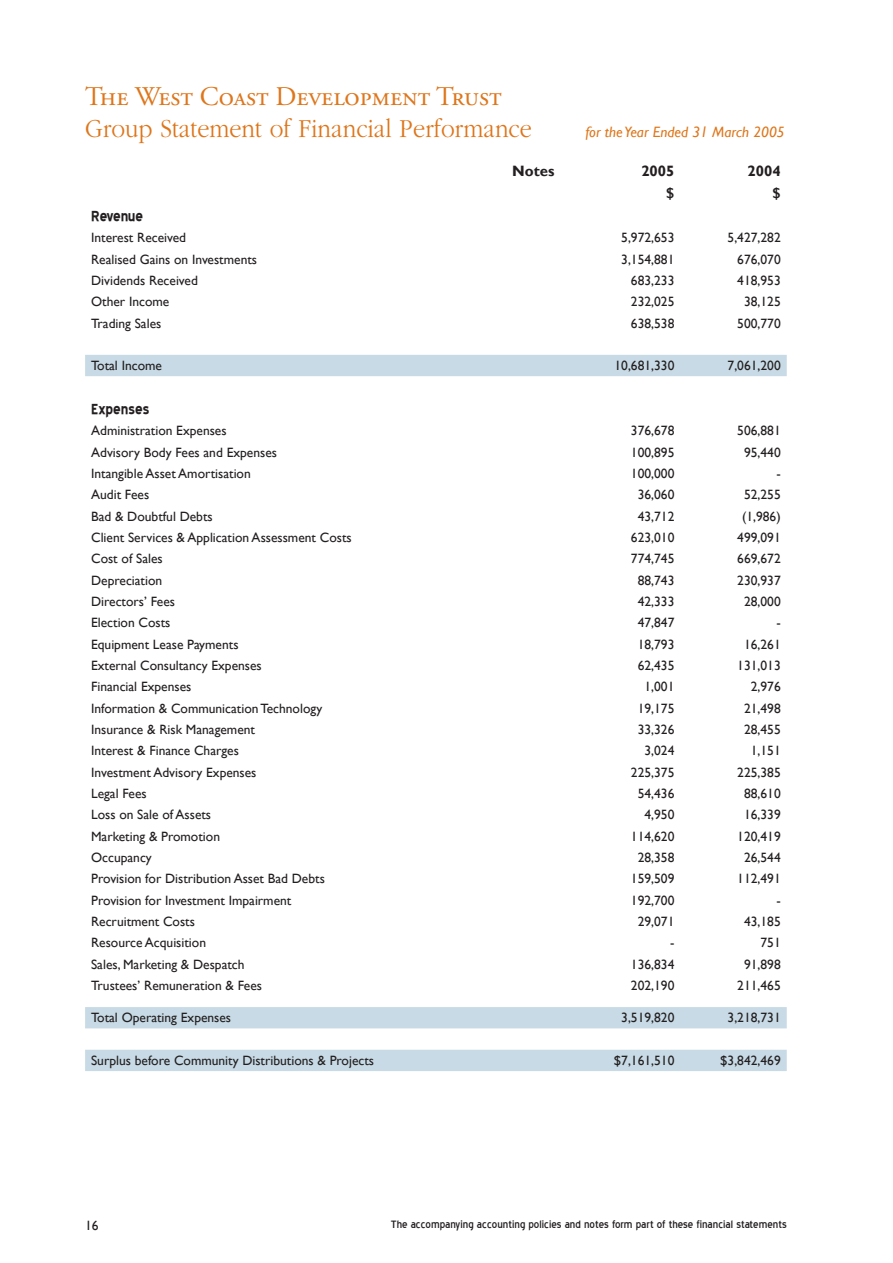
<style>
.page{position:relative;width:893px;height:1263px;background:#fff}
.page>*{position:absolute;margin:0;border:0;box-sizing:border-box;transform-origin:0 0}
.t1{font:300 27px "Garamond";color:#de761b;scale:.9 1}
.t2{font:27px "Adobe Garamond Pro";color:#de761b}
.t3{font:700 18px "Blue Highway";color:#231f20}
.t4{font:700 18px "Blue Highway";letter-spacing:-.02em;color:#231f20}
.t5{font:italic 15px "Gill Sans";color:#de761b}
.t6{font:700 15px "Gill Sans";color:#231f20}
.t7{font:13.5px "Gill Sans";color:#231f20}
.t8{font:13.5px "Blue Highway";color:#231f20}
</style>
<div class="page">
<svg style="left:85px;top:355px;width:702px;height:716px"></svg>
<h1 class="t2" style="left:85px;top:80px;width:418px">THE WEST COAST DEVELOPMENT TRUST</h1>
<h1 class="t1" style="left:85px;top:114px;width:498px">Group Statement of Financial Performance</h1>
<p class="t5" style="left:585px;top:123px;width:201px">for the Year Ended 31 March 2005</p>
<p class="t6" style="left:512px;top:162px;width:44px">Notes</p>
<p class="t6" style="left:641px;top:162px;width:35px">2005</p>
<p class="t6" style="left:748px;top:162px;width:35px">2004</p>
<p class="t6" style="left:666px;top:184px;width:10px">$</p>
<p class="t6" style="left:773px;top:184px;width:10px">$</p>
<h2 class="t4" style="left:91px;top:208px;width:53px">Revenue</h2>
<p class="t7" style="left:91px;top:230px;width:97px">Interest Received</p>
<p class="t7" style="left:621px;top:230px;width:55px">5,972,653</p>
<p class="t7" style="left:728px;top:230px;width:55px">5,427,282</p>
<p class="t7" style="left:91px;top:251px;width:167px">Realised Gains on Investments</p>
<p class="t7" style="left:621px;top:251px;width:55px">3,154,881</p>
<p class="t7" style="left:737px;top:251px;width:45px">676,070</p>
<p class="t7" style="left:91px;top:272px;width:108px">Dividends Received</p>
<p class="t7" style="left:631px;top:272px;width:45px">683,233</p>
<p class="t7" style="left:737px;top:272px;width:45px">418,953</p>
<p class="t7" style="left:91px;top:294px;width:80px">Other Income</p>
<p class="t7" style="left:631px;top:294px;width:45px">232,025</p>
<p class="t7" style="left:744px;top:294px;width:38px">38,125</p>
<p class="t7" style="left:91px;top:315px;width:72px">Trading Sales</p>
<p class="t7" style="left:631px;top:315px;width:45px">638,538</p>
<p class="t7" style="left:737px;top:315px;width:45px">500,770</p>
<p class="t7" style="left:91px;top:358px;width:72px">Total Income</p>
<p class="t7" style="left:614px;top:358px;width:61px">10,681,330</p>
<p class="t7" style="left:728px;top:358px;width:55px">7,061,200</p>
<h2 class="t3" style="left:91px;top:401px;width:60px">Expenses</h2>
<p class="t7" style="left:91px;top:423px;width:137px">Administration Expenses</p>
<p class="t7" style="left:631px;top:423px;width:45px">376,678</p>
<p class="t7" style="left:737px;top:423px;width:45px">506,881</p>
<p class="t7" style="left:91px;top:444px;width:187px">Advisory Body Fees and Expenses</p>
<p class="t7" style="left:631px;top:444px;width:45px">100,895</p>
<p class="t7" style="left:744px;top:444px;width:38px">95,440</p>
<p class="t7" style="left:91px;top:466px;width:161px">Intangible Asset Amortisation</p>
<p class="t7" style="left:631px;top:466px;width:45px">100,000</p>
<p class="t7" style="left:776px;top:466px;width:6px">-</p>
<p class="t7" style="left:91px;top:487px;width:60px">Audit Fees</p>
<p class="t7" style="left:638px;top:487px;width:38px">36,060</p>
<p class="t7" style="left:744px;top:487px;width:38px">52,255</p>
<p class="t7" style="left:91px;top:508px;width:123px">Bad &amp; Doubtful Debts</p>
<p class="t7" style="left:638px;top:508px;width:38px">43,712</p>
<p class="t7" style="left:742px;top:508px;width:40px">(1,986)</p>
<p class="t7" style="left:91px;top:530px;width:262px">Client Services &amp; Application Assessment Costs</p>
<p class="t7" style="left:631px;top:530px;width:45px">623,010</p>
<p class="t7" style="left:737px;top:530px;width:45px">499,091</p>
<p class="t7" style="left:91px;top:551px;width:73px">Cost of Sales</p>
<p class="t7" style="left:631px;top:551px;width:45px">774,745</p>
<p class="t7" style="left:737px;top:551px;width:45px">669,672</p>
<p class="t7" style="left:91px;top:572px;width:73px">Depreciation</p>
<p class="t7" style="left:638px;top:572px;width:38px">88,743</p>
<p class="t7" style="left:737px;top:572px;width:45px">230,937</p>
<p class="t7" style="left:91px;top:594px;width:85px">Directors’ Fees</p>
<p class="t7" style="left:638px;top:594px;width:38px">42,333</p>
<p class="t7" style="left:744px;top:594px;width:38px">28,000</p>
<p class="t7" style="left:91px;top:615px;width:81px">Election Costs</p>
<p class="t7" style="left:638px;top:615px;width:38px">47,847</p>
<p class="t7" style="left:776px;top:615px;width:6px">-</p>
<p class="t7" style="left:91px;top:636px;width:149px">Equipment Lease Payments</p>
<p class="t7" style="left:638px;top:636px;width:38px">18,793</p>
<p class="t7" style="left:744px;top:636px;width:38px">16,261</p>
<p class="t7" style="left:91px;top:658px;width:172px">External Consultancy Expenses</p>
<p class="t7" style="left:638px;top:658px;width:38px">62,435</p>
<p class="t7" style="left:737px;top:658px;width:45px">131,013</p>
<p class="t7" style="left:91px;top:679px;width:102px">Financial Expenses</p>
<p class="t7" style="left:644px;top:679px;width:31px">1,001</p>
<p class="t7" style="left:751px;top:679px;width:31px">2,976</p>
<p class="t7" style="left:91px;top:700px;width:233px">Information &amp; Communication Technology</p>
<p class="t7" style="left:638px;top:700px;width:38px">19,175</p>
<p class="t7" style="left:744px;top:700px;width:38px">21,498</p>
<p class="t7" style="left:91px;top:722px;width:165px">Insurance &amp; Risk Management</p>
<p class="t7" style="left:638px;top:722px;width:38px">33,326</p>
<p class="t7" style="left:744px;top:722px;width:38px">28,455</p>
<p class="t7" style="left:91px;top:743px;width:149px">Interest &amp; Finance Charges</p>
<p class="t7" style="left:644px;top:743px;width:31px">3,024</p>
<p class="t7" style="left:751px;top:743px;width:31px">1,151</p>
<p class="t7" style="left:91px;top:764px;width:167px">Investment Advisory Expenses</p>
<p class="t7" style="left:631px;top:764px;width:45px">225,375</p>
<p class="t7" style="left:737px;top:764px;width:45px">225,385</p>
<p class="t7" style="left:91px;top:786px;width:57px">Legal Fees</p>
<p class="t7" style="left:638px;top:786px;width:38px">54,436</p>
<p class="t7" style="left:744px;top:786px;width:38px">88,610</p>
<p class="t7" style="left:91px;top:807px;width:122px">Loss on Sale of Assets</p>
<p class="t7" style="left:644px;top:807px;width:31px">4,950</p>
<p class="t7" style="left:744px;top:807px;width:38px">16,339</p>
<p class="t7" style="left:91px;top:828px;width:130px">Marketing &amp; Promotion</p>
<p class="t7" style="left:631px;top:828px;width:45px">114,620</p>
<p class="t7" style="left:737px;top:828px;width:45px">120,419</p>
<p class="t7" style="left:91px;top:850px;width:62px">Occupancy</p>
<p class="t7" style="left:638px;top:850px;width:38px">28,358</p>
<p class="t7" style="left:744px;top:850px;width:38px">26,544</p>
<p class="t7" style="left:91px;top:871px;width:235px">Provision for Distribution Asset Bad Debts</p>
<p class="t7" style="left:631px;top:871px;width:45px">159,509</p>
<p class="t7" style="left:737px;top:871px;width:45px">112,491</p>
<p class="t7" style="left:91px;top:892px;width:202px">Provision for Investment Impairment</p>
<p class="t7" style="left:631px;top:892px;width:45px">192,700</p>
<p class="t7" style="left:776px;top:892px;width:6px">-</p>
<p class="t7" style="left:91px;top:914px;width:105px">Recruitment Costs</p>
<p class="t7" style="left:638px;top:914px;width:38px">29,071</p>
<p class="t7" style="left:744px;top:914px;width:38px">43,185</p>
<p class="t7" style="left:91px;top:935px;width:116px">Resource Acquisition</p>
<p class="t7" style="left:670px;top:935px;width:6px">-</p>
<p class="t7" style="left:760px;top:935px;width:22px">751</p>
<p class="t7" style="left:91px;top:956px;width:155px">Sales, Marketing &amp; Despatch</p>
<p class="t7" style="left:631px;top:956px;width:45px">136,834</p>
<p class="t7" style="left:744px;top:956px;width:38px">91,898</p>
<p class="t7" style="left:91px;top:978px;width:172px">Trustees’ Remuneration &amp; Fees</p>
<p class="t7" style="left:631px;top:978px;width:45px">202,190</p>
<p class="t7" style="left:737px;top:978px;width:45px">211,465</p>
<p class="t7" style="left:91px;top:1010px;width:142px">Total Operating Expenses</p>
<p class="t7" style="left:621px;top:1010px;width:55px">3,519,820</p>
<p class="t7" style="left:728px;top:1010px;width:55px">3,218,731</p>
<p class="t7" style="left:91px;top:1053px;width:284px">Surplus before Community Distributions &amp; Projects</p>
<p class="t7" style="left:614px;top:1053px;width:62px">$7,161,510</p>
<p class="t7" style="left:720px;top:1053px;width:62px">$3,842,469</p>
<p class="t7" style="left:85px;top:1217px;width:15px">16</p>
<p class="t8" style="left:391px;top:1219px;width:397px">The accompanying accounting policies and notes form part of these financial statements</p>
</div>
